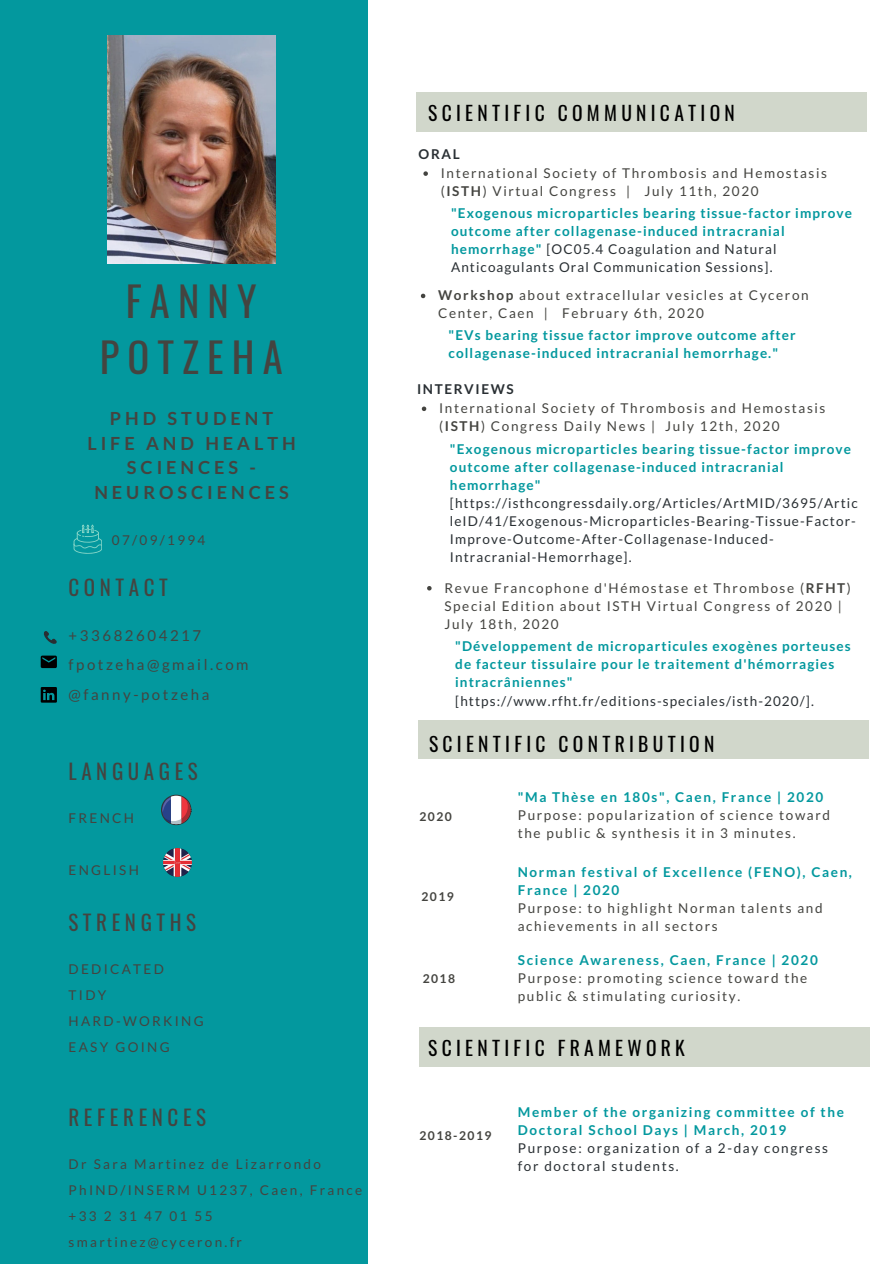
<style>
.page{position:relative;width:894px;height:1264px;background:#fff}
.page>*{position:absolute;margin:0;border:0;box-sizing:border-box;transform-origin:0 0}
.t1{font:40.5px/56.2px "Oswald";letter-spacing:.2em;color:#444440;text-align:center}
.t2{font:21px "Oswald";letter-spacing:.22em;color:#444440}
.t3{font:19.5px "Oswald";letter-spacing:.22em;color:#000}
.t4{font:700 18px/24.8px "Lato";letter-spacing:.22em;color:#444440;text-align:center}
.t5{font:15px/29.2px "Lato";letter-spacing:.17em;color:#444440}
.t6{font:13.5px/18px "Lato";letter-spacing:.12em;color:#444440}
.t7{font:700 13.5px/18px "Lato";letter-spacing:.08em;color:#03989e}
.t8{font:13.5px/18px "Lato";letter-spacing:.08em;color:#292f33}
.t9{font:700 13.5px/18px "Lato";letter-spacing:.12em;color:#03989e}
.t10{font:13.5px/26px "Lato";letter-spacing:.17em;color:#444440}
.t11{font:13.5px/18px "Lato";letter-spacing:.12em;color:#292f33}
.t12{font:700 13.5px "Lato";letter-spacing:.12em;color:#292f33}
.t13{font:700 12.15px "Lato";letter-spacing:.12em;color:#444440}
.s1{font-weight:700}
.s2{font-weight:400;color:#292f33}
</style>
<div class="page">
<div style="left:0;top:0;width:367px;height:1263px;background:#03989e"></div>
<div style="left:416px;top:93px;width:450px;height:38px;background:#d1d7cb"></div>
<div style="left:417px;top:720px;width:451px;height:38px;background:#d1d7cb"></div>
<img style="left:108px;top:35px;width:167px;height:229px">
<svg style="left:44px;top:631px;width:12px;height:13px"></svg>
<svg style="left:41px;top:655px;width:15px;height:13px"></svg>
<svg style="left:41px;top:687px;width:15px;height:15px"></svg>
<div style="left:419px;top:1027px;width:450px;height:39px;background:#d1d7cb"></div>
<svg style="left:161px;top:794px;width:30px;height:31px"></svg>
<svg style="left:162px;top:795px;width:28px;height:29px"></svg>
<img style="left:163px;top:848px;width:28px;height:29px">
<svg style="left:421px;top:406px;width:5px;height:5px"></svg>
<svg style="left:423px;top:171px;width:5px;height:5px"></svg>
<svg style="left:427px;top:586px;width:4px;height:4px"></svg>
<svg style="left:421px;top:294px;width:4px;height:4px"></svg>
<svg style="left:73px;top:524px;width:29px;height:30px"></svg>
<h1 class="t1" style="left:100px;top:271px;width:184px">FANNY<br>POTZEHA</h1>
<h3 class="t4" style="left:87px;top:405px;width:210px">PHD STUDENT<br>LIFE AND HEALTH<br>SCIENCES -<br>NEUROSCIENCES</h3>
<p class="t6" style="left:112px;top:531px;width:95px">07/09/1994</p>
<h2 class="t2" style="left:68px;top:571px;width:101px">CONTACT</h2>
<p class="t5" style="left:69px;top:620px;width:181px">+33682604217 fpotzeha@gmail.com @fanny-potzeha</p>
<h2 class="t2" style="left:68px;top:754px;width:131px">LANGUAGES</h2>
<p class="t6" style="left:69px;top:808px;width:67px">FRENCH</p>
<p class="t10" style="left:69px;top:856px;width:72px">ENGLISH</p>
<h2 class="t2" style="left:68px;top:905px;width:129px">STRENGTHS</h2>
<p class="t10" style="left:69px;top:955px;width:136px">DEDICATED<br>TIDY<br>HARD-WORKING<br>EASY GOING</p>
<h2 class="t2" style="left:68px;top:1100px;width:139px">REFERENCES</h2>
<p class="t10" style="left:69px;top:1150px;width:295px">Dr Sara Martinez de Lizarrondo<br>PhIND/INSERM U1237, Caen, France +33 2 31 47 01 55 smartinez@cyceron.fr</p>
<h3 class="t3" style="left:428px;top:98px;width:308px">SCIENTIFIC COMMUNICATION</h3>
<p class="t12" style="left:418px;top:146px;width:43px">ORAL</p>
<p class="t6" style="left:440px;top:164px;width:387px">International Society of Thrombosis and Hemostasis (<span class="s1">ISTH</span>) Virtual Congress | July 11th, 2020</p>
<p class="t7" style="left:451px;top:203px;width:402px">"Exogenous microparticles bearing tissue-factor improve outcome after collagenase-induced intracranial hemorrhage" <span class="s2">[OC05.4 Coagulation and Natural Anticoagulants Oral Communication Sessions].</span></p>
<p class="t6" style="left:438px;top:286px;width:372px"><span class="s1">Workshop</span> about extracellular vesicles at Cyceron<br>Center, Caen | February 6th, 2020</p>
<p class="t7" style="left:448px;top:326px;width:348px">"EVs bearing tissue factor improve outcome after collagenase-induced intracranial hemorrhage."</p>
<p class="t12" style="left:417px;top:381px;width:98px">INTERVIEWS</p>
<p class="t6" style="left:439px;top:399px;width:387px">International Society of Thrombosis and Hemostasis (<span class="s1">ISTH</span>) Congress Daily News | July 12th, 2020</p>
<p class="t7" style="left:450px;top:440px;width:402px">"Exogenous microparticles bearing tissue-factor improve outcome after collagenase-induced intracranial hemorrhage"</p>
<p class="t8" style="left:450px;top:494px;width:409px">[https://isthcongressdaily.org/Articles/ArtMID/3695/Artic leID/41/Exogenous-Microparticles-Bearing-Tissue-Factor-Improve-Outcome-After-Collagenase-Induced-Intracranial-Hemorrhage].</p>
<p class="t6" style="left:444px;top:578px;width:408px">Revue Francophone d'Hémostase et Thrombose (<span class="s1">RFHT</span>)<br>Special Edition about ISTH Virtual Congress of 2020 |<br>July 18th, 2020</p>
<p class="t7" style="left:455px;top:637px;width:397px">"Développement de microparticules exogènes porteuses de facteur tissulaire pour le traitement d'hémorragies intracrâniennes"</p>
<p class="t8" style="left:455px;top:691px;width:360px">[https://www.rfht.fr/editions-speciales/isth-2020/].</p>
<h3 class="t3" style="left:429px;top:728px;width:287px">SCIENTIFIC CONTRIBUTION</h3>
<p class="t9" style="left:517px;top:788px;width:307px">"Ma Thèse en 180s", Caen, France | 2020</p>
<p class="t6" style="left:517px;top:806px;width:314px">Purpose: popularization of science toward the public &amp; synthesis it in 3 minutes.</p>
<p class="t13" style="left:419px;top:808px;width:34px">2020</p>
<p class="t13" style="left:421px;top:889px;width:34px">2019</p>
<p class="t13" style="left:422px;top:971px;width:34px">2018</p>
<p class="t9" style="left:517px;top:862px;width:335px">Norman festival of Excellence (FENO), Caen,<br>France | 2020</p>
<p class="t6" style="left:517px;top:898px;width:306px">Purpose: to highlight Norman talents and achievements in all sectors</p>
<p class="t9" style="left:517px;top:950px;width:301px">Science Awareness, Caen, France | 2020</p>
<p class="t6" style="left:517px;top:968px;width:291px">Purpose: promoting science toward the public &amp; stimulating curiosity.</p>
<h3 class="t3" style="left:428px;top:1033px;width:258px">SCIENTIFIC FRAMEWORK</h3>
<p class="t13" style="left:419px;top:1127px;width:74px">2018-2019</p>
<p class="t9" style="left:517px;top:1102px;width:327px">Member of the organizing committee of the<br>Doctoral School Days | March, 2019</p>
<p class="t11" style="left:517px;top:1138px;width:311px">Purpose: organization of a 2-day congress for doctoral students.</p>
</div>
